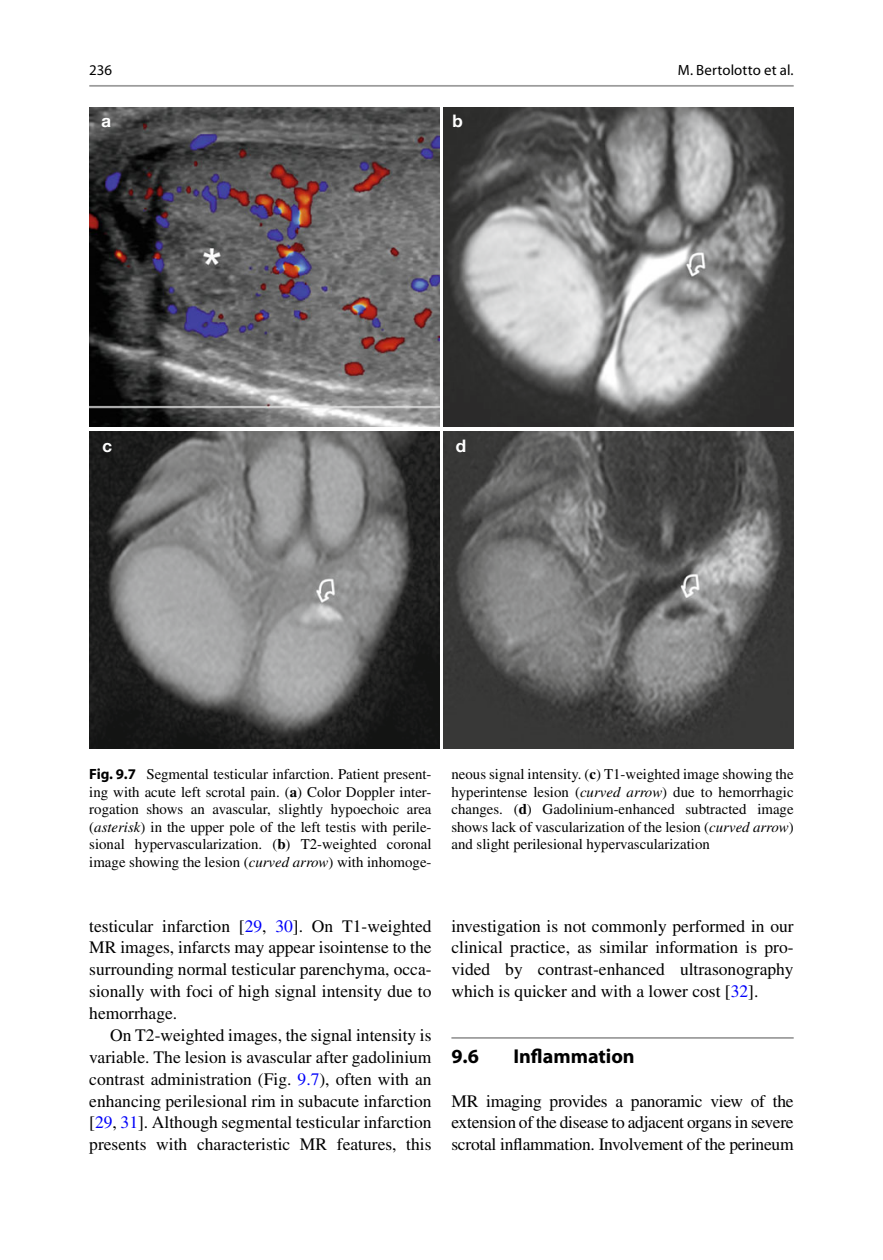
<style>
.page{position:relative;width:883px;height:1260px;background:#fff}
.page>*{position:absolute;margin:0;border:0;box-sizing:border-box;transform-origin:0 0}
.t1{font:700 20.12px "Sllntv Myriad";color:#000}
.t2{font:17.5px/21.9px "Qhgcgl Times";color:#000;text-align:justify}
.t3{font:700 17.5px "Rqjgcm Helvetica";color:#fff}
.t4{font:14.88px/17.5px "Qhgcgl Times";color:#000;text-align:justify}
.t5{font:14.88px "Kqymlx Myriad";letter-spacing:.005em;color:#000}
.s1{font-family:"Sllntv Myriad";font-weight:700}
.s2{font-family:"Myxyjq Times";font-weight:700}
.s3{font-family:"Mjqytd Times";font-style:italic}
.s4{color:#0000fa}
</style>
<div class="page">
<hr style="left:451px;top:1037px;width:343px;height:2px;background:#9c9c9c">
<img style="left:89px;top:107px;width:350px;height:320px">
<img style="left:444px;top:107px;width:350px;height:320px">
<img style="left:89px;top:432px;width:350px;height:316px">
<img style="left:444px;top:432px;width:350px;height:316px">
<hr style="left:89px;top:85px;width:705px;height:2px;background:#9c9c9c">
<p class="t5" style="left:89px;top:64px;width:24px">236</p>
<p class="t3" style="left:101px;top:110px;width:11px">a</p>
<p class="t3" style="left:452px;top:110px;width:12px">b</p>
<p class="t3" style="left:103px;top:436px;width:11px">c</p>
<p class="t3" style="left:456px;top:436px;width:12px">d</p>
<p class="t5" style="left:678px;top:64px;width:117px">M. Bertolotto et al.</p>
<p class="t4" style="left:89px;top:767px;width:344px"><span class="s1">Fig. 9.7</span> Segmental testicular infarction. Patient present&shy;ing with acute left scrotal pain. ( <span class="s2">a</span> ) Color Doppler inter&shy;rogation shows an avascular, slightly hypoechoic area ( <span class="s3">asterisk</span> ) in the upper pole of the left testis with perile&shy;sional hypervascularization. ( <span class="s2">b</span> ) T2-weighted coronal image showing the lesion ( <span class="s3">curved arrow</span> ) with inhomoge-</p>
<p class="t4" style="left:451px;top:767px;width:344px">neous signal intensity. ( <span class="s2">c</span> ) T1-weighted image showing the hyperintense lesion ( <span class="s3">curved arrow</span> ) due to hemorrhagic changes. ( <span class="s2">d</span> ) Gadolinium-enhanced subtracted image shows lack of vascularization of the lesion ( <span class="s3">curved arrow</span> ) and slight perilesional hypervascularization</p>
<p class="t2" style="left:89px;top:916px;width:344px">testicular infarction [ <span class="s4">29</span> , <span class="s4">30</span> ]. On T1-weighted MR images, infarcts may appear isointense to the surrounding normal testicular parenchyma, occa&shy;sionally with foci of high signal intensity due to hemorrhage.</p>
<p class="t2" style="left:89px;top:1026px;width:344px;text-indent:21px">On T2-weighted images, the signal intensity is variable. The lesion is avascular after gadolinium contrast administration (Fig. <span class="s4">9.7</span> ), often with an enhancing perilesional rim in subacute infarction [ <span class="s4">29</span> , <span class="s4">31</span> ]. Although segmental testicular infarction presents with characteristic MR features, this</p>
<p class="t2" style="left:451px;top:916px;width:344px">investigation is not commonly performed in our clinical practice, as similar information is pro&shy;vided by contrast-enhanced ultrasonography which is quicker and with a lower cost [ <span class="s4">32</span> ].</p>
<p class="t1" style="left:451px;top:1049px;width:29px">9.6</p>
<p class="t1" style="left:513px;top:1049px;width:123px">Inflammation</p>
<p class="t2" style="left:451px;top:1091px;width:344px">MR imaging provides a panoramic view of the extension of the disease to adjacent organs in severe scrotal inflammation. Involvement of the perineum</p>
</div>
